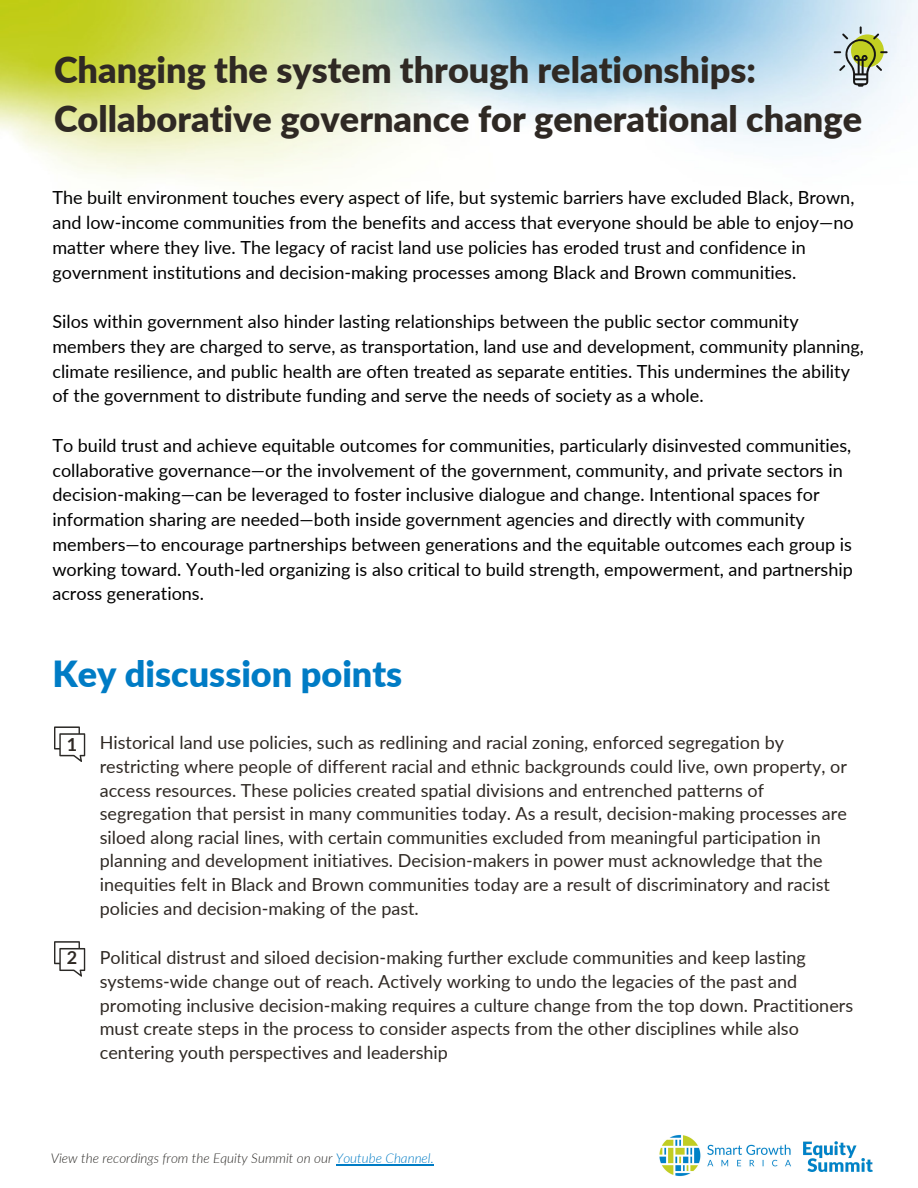
<style>
.page{position:relative;width:918px;height:1188px;background:#fff}
.page>*{position:absolute;margin:0;border:0;box-sizing:border-box;transform-origin:0 0}
.t1{font:900 36px/49.5px "Lato";color:#2f2924}
.t2{font:900 36px "Lato";color:#007cc5}
.t3{font:18px/24.8px "Lato";color:#000}
.t4{font:18px/23.7px "Lato";color:#2f2924}
.t5{font:700 18px "Lato";color:#2f2924}
.t6{font:italic 300 13.5px "Lato";color:#2b2926}
.s1{color:#007cc5}
</style>
<div class="page">
<img style="left:0;top:0;width:918px;height:190px">
<svg style="left:834px;top:26px;width:54px;height:61px;background:#bdc8aa"></svg>
<svg style="left:54px;top:941px;width:31px;height:36px"></svg>
<svg style="left:54px;top:726px;width:31px;height:36px"></svg>
<img style="left:659px;top:1134px;width:132px;height:43px">
<img style="left:804px;top:1141px;width:68px;height:31px">
<hr style="left:336px;top:1164px;width:98px;height:1px;background:#007cc5">
<h1 class="t1" style="left:54px;top:44px;width:810px">Changing the system through relationships:<br>Collaborative governance for generational change</h1>
<p class="t3" style="left:52px;top:185px;width:804px">The built environment touches every aspect of life, but systemic barriers have excluded Black, Brown, and low-income communities from the benefits and access that everyone should be able to enjoy—no matter where they live. The legacy of racist land use policies has eroded trust and confidence in government institutions and decision-making processes among Black and Brown communities.</p>
<p class="t3" style="left:52px;top:309px;width:813px">Silos within government also hinder lasting relationships between the public sector community members they are charged to serve, as transportation, land use and development, community planning, climate resilience, and public health are often treated as separate entities. This undermines the ability of the government to distribute funding and serve the needs of society as a whole.</p>
<h2 class="t3" style="left:52px;top:433px;width:802px">To build trust and achieve equitable outcomes for communities, particularly disinvested communities, collaborative governance—or the involvement of the government, community, and private sectors in decision-making—can be leveraged to foster inclusive dialogue and change. Intentional spaces for information sharing are needed—both inside government agencies and directly with community members—to encourage partnerships between generations and the equitable outcomes each group is working toward. Youth-led organizing is also critical to build strength, empowerment, and partnership across generations.</h2>
<h2 class="t2" style="left:52px;top:651px;width:351px">Key discussion points</h2>
<h2 class="t5" style="left:67px;top:733px;width:12px">1</h2>
<h2 class="t4" style="left:100px;top:730px;width:749px">Historical land use policies, such as redlining and racial zoning, enforced segregation by restricting where people of different racial and ethnic backgrounds could live, own property, or access resources. These policies created spatial divisions and entrenched patterns of segregation that persist in many communities today. As a result, decision-making processes are siloed along racial lines, with certain communities excluded from meaningful participation in planning and development initiatives. Decision-makers in power must acknowledge that the inequities felt in Black and Brown communities today are a result of discriminatory and racist policies and decision-making of the past.</h2>
<h1 class="t5" style="left:67px;top:946px;width:12px">2</h1>
<h2 class="t4" style="left:100px;top:946px;width:755px">Political distrust and siloed decision-making further exclude communities and keep lasting systems-wide change out of reach. Actively working to undo the legacies of the past and promoting inclusive decision-making requires a culture change from the top down. Practitioners must create steps in the process to consider aspects from the other disciplines while also centering youth perspectives and leadership</h2>
<p class="t6" style="left:51px;top:1150px;width:385px">View the recordings from the Equity Summit on our <span class="s1">Youtube Channel.</span></p>
</div>
